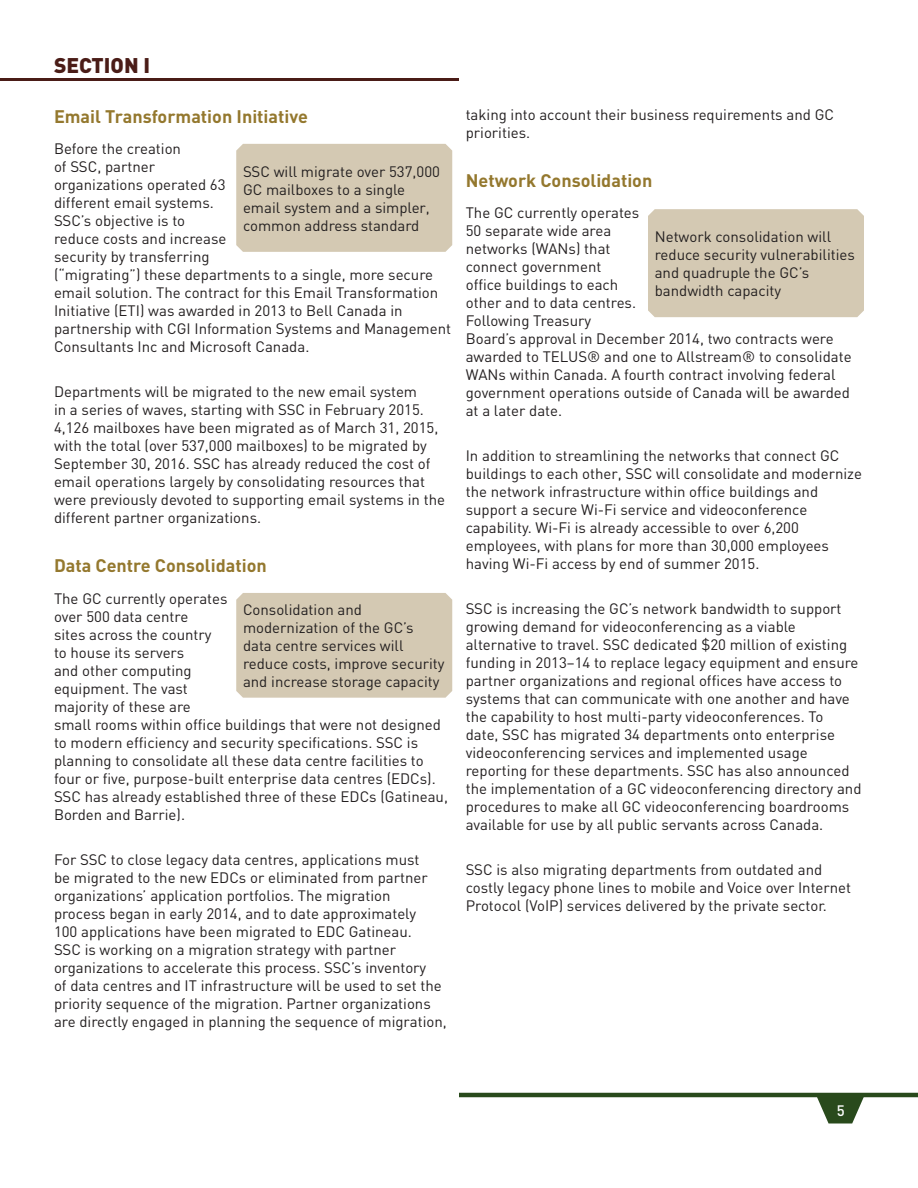
<style>
.page{position:relative;width:918px;height:1188px;background:#fff}
.page>*{position:absolute;margin:0;border:0;box-sizing:border-box;transform-origin:0 0}
.section_header{font:900 21px "DIN";color:#4a1c17}
.H3{font:700 18px "DIN";color:#94782e}
.t1{font:15px/18px "DIN";color:#231f20}
.page_numbers{font:500 15px "DIN";color:#fff}
</style>
<div class="page">
<hr style="left:0;top:78px;width:459px;height:3px;background:#4a1c17">
<hr style="left:459px;top:1093px;width:459px;height:4px;background:#294a1c">
<svg style="left:817px;top:1097px;width:47px;height:27px"></svg>
<div style="left:236px;top:144px;width:216px;height:108px;background:#d4c9b3"></div>
<div style="left:236px;top:593px;width:216px;height:105px;background:#d4c9b3"></div>
<div style="left:648px;top:209px;width:216px;height:108px;background:#d4c9b3"></div>
<p class="section_header" style="left:54px;top:52px;width:95px">SECTION I</p>
<p class="H3" style="left:54px;top:105px;width:256px">Email Transformation Initiative</p>
<p class="t1" style="left:54px;top:140px;width:399px">Before the creation<br>of SSC, partner<br>organizations operated 63<br>different email systems.<br>SSC’s objective is to<br>reduce costs and increase<br>security by transferring<br>(“migrating”) these departments to a single, more secure email solution. The contract for this Email Transformation Initiative (ETI) was awarded in 2013 to Bell Canada in partnership with CGI Information Systems and Management Consultants Inc and Microsoft Canada.</p>
<p class="t1" style="left:54px;top:383px;width:393px">Departments will be migrated to the new email system<br>in a series of waves, starting with SSC in February 2015.<br>4,126 mailboxes have been migrated as of March 31, 2015, with the total (over 537,000 mailboxes) to be migrated by September 30, 2016. SSC has already reduced the cost of email operations largely by consolidating resources that were previously devoted to supporting email systems in the different partner organizations.</p>
<p class="H3" style="left:54px;top:554px;width:214px">Data Centre Consolidation</p>
<p class="t1" style="left:54px;top:589px;width:396px">The GC currently operates<br>over 500 data centre<br>sites across the country<br>to house its servers<br>and other computing<br>equipment. The vast<br>majority of these are<br>small rooms within office buildings that were not designed to modern efficiency and security specifications. SSC is planning to consolidate all these data centre facilities to four or five, purpose-built enterprise data centres (EDCs).<br>SSC has already established three of these EDCs (Gatineau, Borden and Barrie).</p>
<p class="t1" style="left:54px;top:850px;width:394px">For SSC to close legacy data centres, applications must<br>be migrated to the new EDCs or eliminated from partner organizations’ application portfolios. The migration<br>process began in early 2014, and to date approximately<br>100 applications have been migrated to EDC Gatineau.<br>SSC is working on a migration strategy with partner organizations to accelerate this process. SSC’s inventory<br>of data centres and IT infrastructure will be used to set the priority sequence of the migration. Partner organizations are directly engaged in planning the sequence of migration,</p>
<p class="t1" style="left:243px;top:162px;width:199px">SSC will migrate over 537,000<br>GC mailboxes to a single email system and a simpler, common address standard</p>
<p class="t1" style="left:243px;top:601px;width:203px">Consolidation and modernization of the GC’s data centre services will reduce costs, improve security and increase storage capacity</p>
<p class="t1" style="left:466px;top:106px;width:370px">taking into account their business requirements and GC priorities.</p>
<p class="H3" style="left:466px;top:169px;width:188px">Network Consolidation</p>
<p class="t1" style="left:466px;top:204px;width:387px">The GC currently operates<br>50 separate wide area<br>networks (WANs) that<br>connect government<br>office buildings to each<br>other and to data centres.<br>Following Treasury<br>Board’s approval in December 2014, two contracts were awarded to TELUS® and one to Allstream® to consolidate WANs within Canada. A fourth contract involving federal government operations outside of Canada will be awarded at a later date.</p>
<p class="t1" style="left:466px;top:447px;width:398px">In addition to streamlining the networks that connect GC buildings to each other, SSC will consolidate and modernize the network infrastructure within office buildings and support a secure Wi-Fi service and videoconference capability. Wi-Fi is already accessible to over 6,200 employees, with plans for more than 30,000 employees having Wi-Fi access by end of summer 2015.</p>
<p class="t1" style="left:466px;top:600px;width:397px">SSC is increasing the GC’s network bandwidth to support growing demand for videoconferencing as a viable alternative to travel. SSC dedicated $20 million of existing funding in 2013–14 to replace legacy equipment and ensure partner organizations and regional offices have access to systems that can communicate with one another and have the capability to host multi-party videoconferences. To<br>date, SSC has migrated 34 departments onto enterprise videoconferencing services and implemented usage reporting for these departments. SSC has also announced the implementation of a GC videoconferencing directory and procedures to make all GC videoconferencing boardrooms available for use by all public servants across Canada.</p>
<p class="t1" style="left:466px;top:861px;width:387px">SSC is also migrating departments from outdated and costly legacy phone lines to mobile and Voice over Internet<br>Protocol (VoIP) services delivered by the private sector.</p>
<p class="t1" style="left:655px;top:228px;width:202px">Network consolidation will reduce security vulnerabilities and quadruple the GC’s bandwidth capacity</p>
<p class="page_numbers" style="left:837px;top:1101px;width:9px">5</p>
</div>
